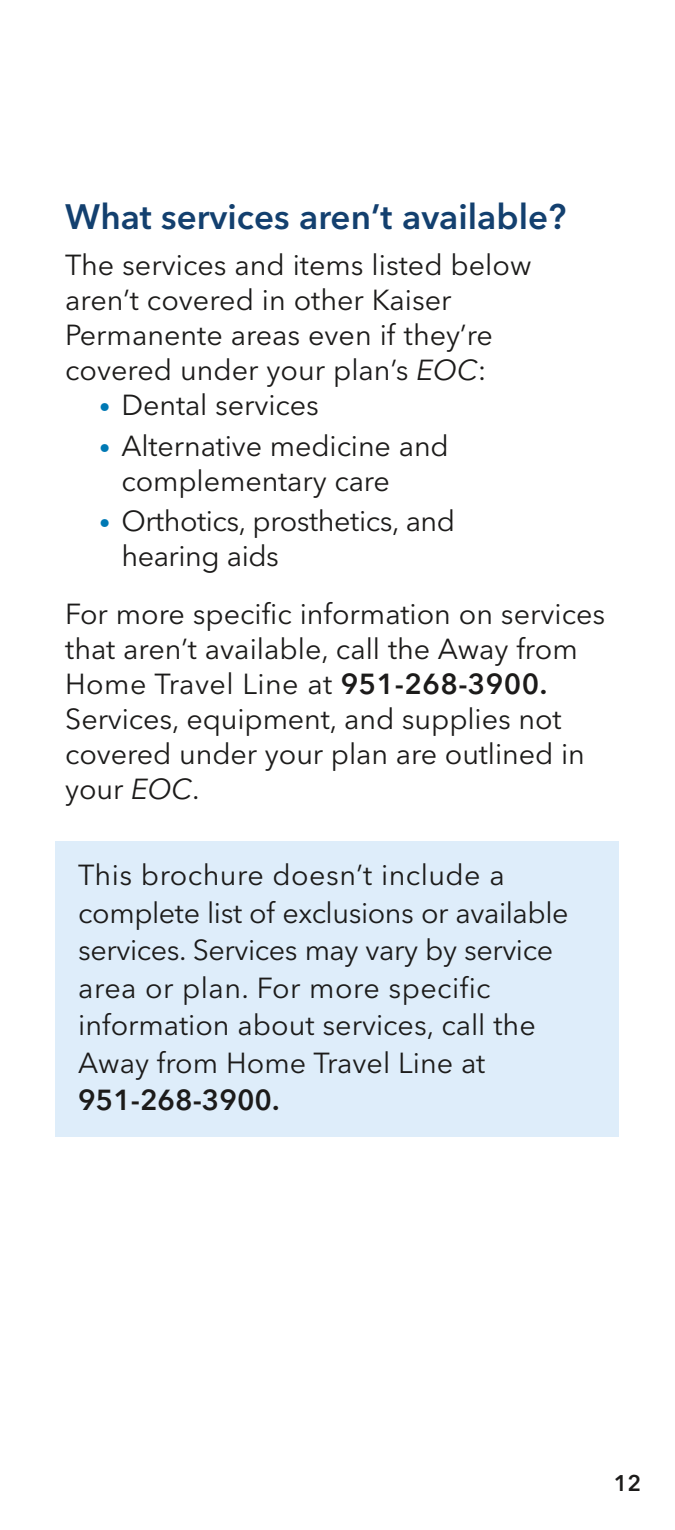
<style>
.page{position:relative;width:675px;height:1530px;background:#fff}
.page>*{position:absolute;margin:0;border:0;box-sizing:border-box;transform-origin:0 0}
.Subhead_1_Bold_14_19{font:600 35px "Avenir Next LT Pro";color:#13406f}
.Body_1_Reg_11_5_15{font:28.75px/35px "Avenir Next LT Pro";letter-spacing:-.005em;color:#1c1b1a}
.t1{font:600 22.5px "Avenir Next LT Pro";color:#1c1b1a}
.s1{font-style:italic}
.s2{font-size:22.5px;color:#0079b4}
.s3{font-weight:600}
</style>
<div class="page">
<div style="left:56px;top:841px;width:563px;height:296px;background:#deedfa"></div>
<p class="Subhead_1_Bold_14_19" style="left:65px;top:195px;width:503px">What services aren’t available?</p>
<p class="Body_1_Reg_11_5_15" style="left:65px;top:248px;width:468px">The services and items listed below aren’t covered in other Kaiser<br>Permanente areas even if they’re covered under your plan’s <span class="s1">EOC</span>:</p>
<p class="Body_1_Reg_11_5_15" style="left:99px;top:388px;width:221px"><span class="s2">•</span> Dental services</p>
<p class="Body_1_Reg_11_5_15" style="left:121px;top:428px;width:329px;text-indent:-22px"><span class="s2">•</span> Alternative medicine and complementary care</p>
<p class="Body_1_Reg_11_5_15" style="left:121px;top:504px;width:335px;text-indent:-22px"><span class="s2">•</span> Orthotics, prosthetics, and hearing aids</p>
<p class="Body_1_Reg_11_5_15" style="left:65px;top:596px;width:542px">For more specific information on services that aren’t available, call the Away from Home Travel Line at <span class="s3">951-268-3900.<br></span>Services, equipment, and supplies not covered under your plan are outlined in your <span class="s1">EOC</span>.</p>
<p class="Body_1_Reg_11_5_15" style="left:78px;top:857px;width:492px;line-height:37.5px">This brochure doesn’t include a complete list of exclusions or available services. Services may vary by service area or plan. For more specific information about services, call the<br>Away from Home Travel Line at<br><span class="s3">951-268-3900.</span></p>
<p class="t1" style="left:614px;top:1469px;width:29px">12</p>
</div>
